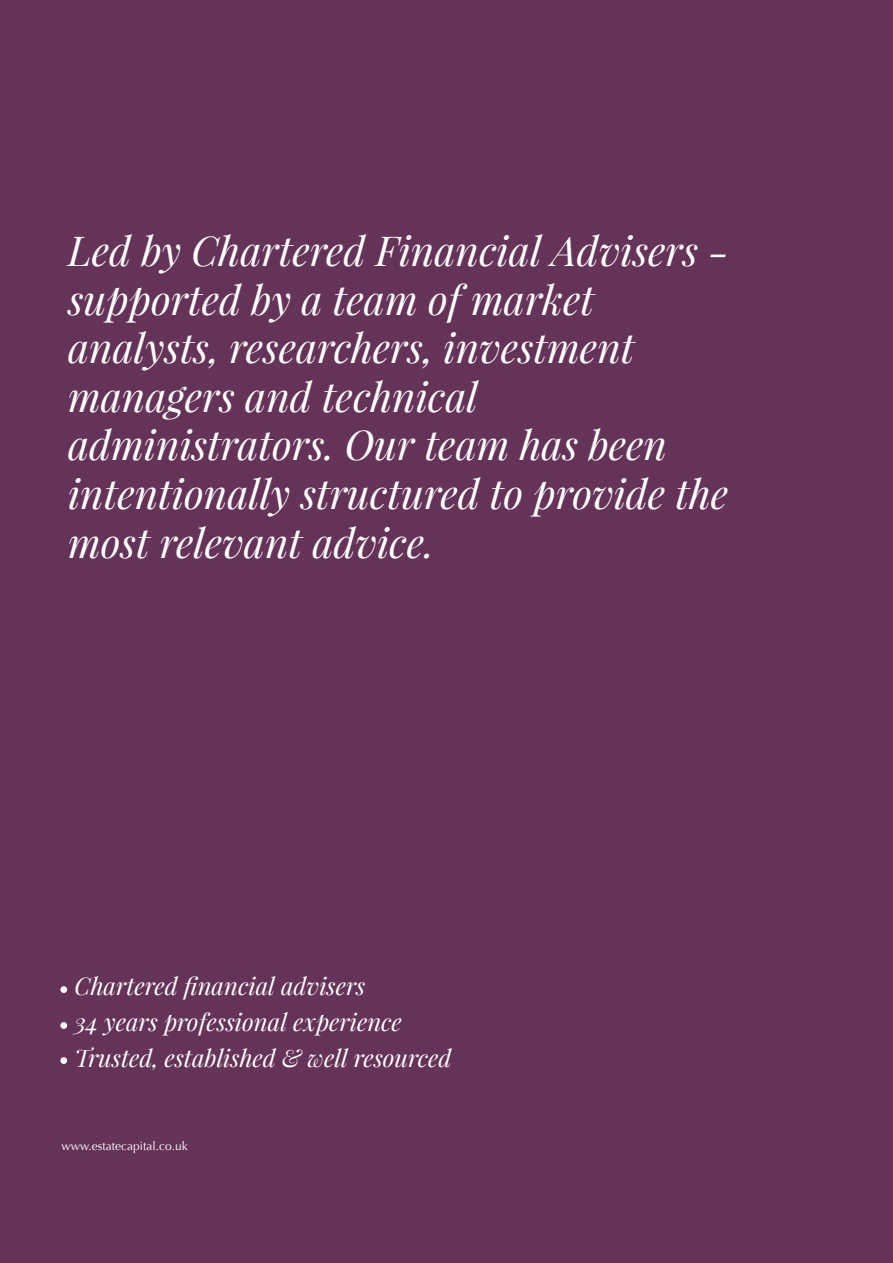
<style>
.page{position:relative;width:893px;height:1263px;background:#653258}
.page>*{position:absolute;margin:0;border:0;box-sizing:border-box;transform-origin:0 0}
.t1{font:italic 42px/49.1px "Playfair Display";letter-spacing:-.015em;color:#fff}
.t2{font:italic 40.5px/48.6px "Playfair Display";color:#fff}
.t3{font:italic 24px "Playfair Display";letter-spacing:-.01em;color:#fff}
.t4{font:12px "Optima";color:#fff}
</style>
<div class="page">
<hr style="left:892px;top:0;width:1px;height:1257px;background:#fff">
<div style="left:60px;top:986px;width:7px;height:7px;background:#fff;border-radius:50%"></div>
<div style="left:60px;top:1022px;width:7px;height:7px;background:#fff;border-radius:50%"></div>
<div style="left:60px;top:1057px;width:7px;height:7px;background:#fff;border-radius:50%"></div>
<p class="t1" style="left:61px;top:222px;width:677px">Led by Chartered Financial Advisers – supported by a team of market analysts, researchers, investment managers and technical administrators. Our team has been intentionally structured to provide the most relevant advice.</p>
<p class="t2" style="left:68px;top:225px;width:662px">Led by Chartered Financial Advisers -</p>
<p class="t2" style="left:68px;top:274px;width:528px">supported by a team of market</p>
<p class="t2" style="left:68px;top:323px;width:568px">analysts, researchers, investment</p>
<p class="t2" style="left:68px;top:371px;width:411px">managers and technical</p>
<p class="t2" style="left:68px;top:420px;width:662px">administrators. Our team has been intentionally structured to provide the most relevant advice.</p>
<p class="t3" style="left:52px;top:968px;width:304px">• Chartered f nancial advisers</p>
<p class="t3" style="left:52px;top:1004px;width:339px">• 34 years profes ional experience</p>
<p class="t3" style="left:52px;top:1040px;width:387px">• Trusted, established &amp; well resourced</p>
<p class="t3" style="left:75px;top:970px;width:292px">Chartered financial advisers</p>
<p class="t3" style="left:75px;top:1006px;width:329px">34 years professional experience</p>
<p class="t3" style="left:75px;top:1042px;width:378px">Trusted, established &amp; well resourced</p>
<p class="t4" style="left:55px;top:1137px;width:128px">www.estatecapital.co.uk</p>
<p class="t4" style="left:61px;top:1139px;width:128px">www.estatecapital.co.uk</p>
</div>
